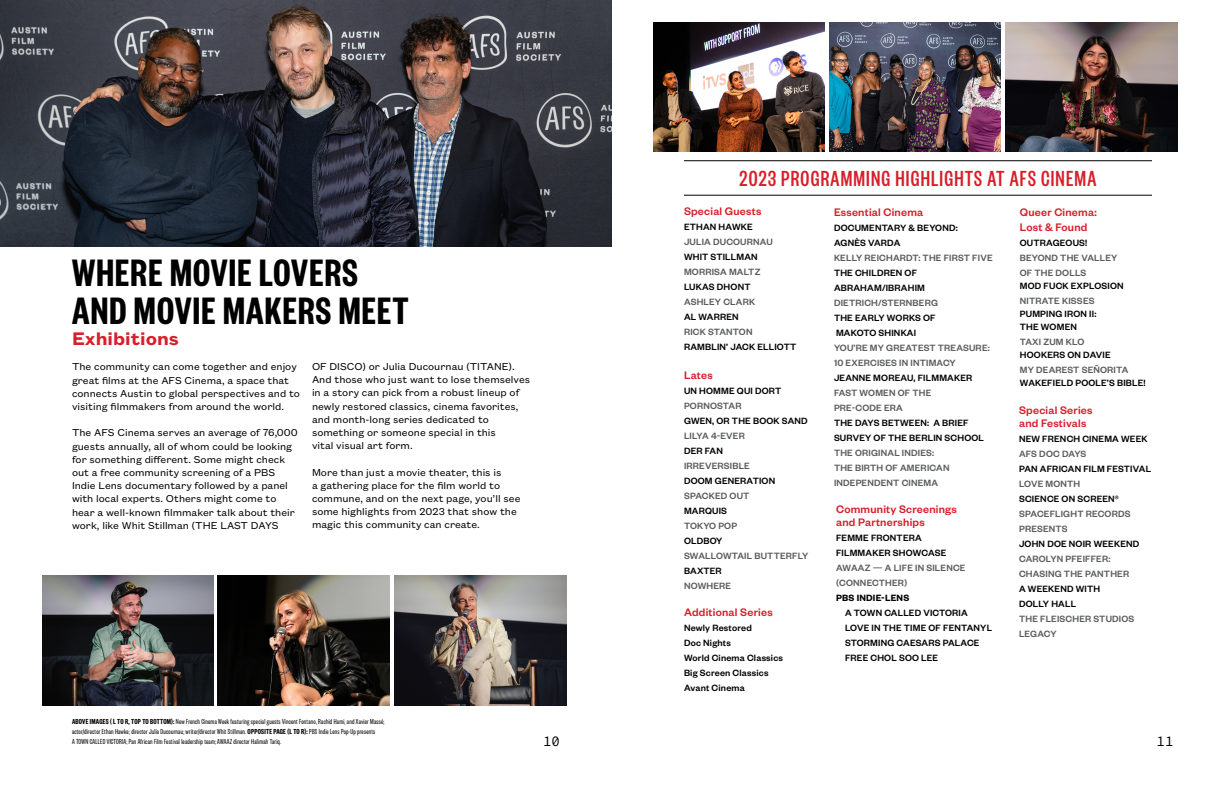
<style>
.page{position:relative;width:1224px;height:792px;background:#fff}
.page>*{position:absolute;margin:0;border:0;box-sizing:border-box;transform-origin:0 0}
.t1{font:600 42px/38px "Founders Grotesk X Cond";letter-spacing:.03em;color:#000}
.t2{font:500 24px "Founders Grotesk X Cond";letter-spacing:.05em;color:#d71f2b}
.t3{font:600 20px "Founders Grotesk Text";color:#d71f2b}
.t4{font:14px "Office Code Pro";color:#000}
.t5{font:500 12px/13px "Founders Grotesk";letter-spacing:.02em;color:#d71f2b}
.t6{font:11px/13.2px "Founders Grotesk Text";color:#000}
.t7{font:500 10px/15px "Founders Grotesk";letter-spacing:.02em;color:#5a5b5d}
.t8{font:500 10px/15px "Founders Grotesk";letter-spacing:.02em;color:#000}
.t9{font:8px/10px "Founders Grotesk X Cond";letter-spacing:.03em;color:#000}
.s1{font-weight:600}
.s2{color:#000}
.s3{font-weight:600;color:#000}
.s4{color:#5a5b5d}
</style>
<div class="page">
<img style="left:42px;top:575px;width:172px;height:130px">
<img style="left:218px;top:575px;width:172px;height:130px">
<img style="left:395px;top:575px;width:171px;height:130px">
<img style="left:0;top:0;width:612px;height:246px">
<hr style="left:684px;top:195px;width:468px;height:1px;background:#000">
<hr style="left:684px;top:160px;width:468px;height:1px;background:#000">
<img style="left:653px;top:22px;width:172px;height:130px">
<img style="left:829px;top:22px;width:172px;height:130px">
<img style="left:1006px;top:22px;width:171px;height:130px">
<p class="t1" style="left:72px;top:252px;width:338px">WHERE MOVIE LOVERS<br>AND MOVIE MAKERS MEET</p>
<p class="t3" style="left:72px;top:325px;width:109px">Exhibitions</p>
<p class="t6" style="left:72px;top:359px;width:230px">The community can come together and enjoy great films at the AFS Cinema, a space that connects Austin to global perspectives and to visiting filmmakers from around the world.</p>
<p class="t6" style="left:72px;top:425px;width:227px">The AFS Cinema serves an average of 76,000 guests annually, all of whom could be looking for something different. Some might check out a free community screening of a PBS Indie Lens documentary followed by a panel with local experts. Others might come to hear a well-known filmmaker talk about their work, like Whit Stillman (THE LAST DAYS</p>
<p class="t6" style="left:312px;top:359px;width:220px">OF DISCO) or Julia Ducournau (TITANE).<br>And those who just want to lose themselves in a story can pick from a robust lineup of newly restored classics, cinema favorites, and month-long series dedicated to something or someone special in this<br>vital visual art form.</p>
<p class="t6" style="left:312px;top:465px;width:210px">More than just a movie theater, this is<br>a gathering place for the film world to commune, and on the next page, you’ll see some highlights from 2023 that show the magic this community can create.</p>
<p class="t9" style="left:72px;top:717px;width:314px"><span class="s1">ABOVE IMAGES ( L TO R, TOP TO BOTTOM):</span> New French Cinema Week featuring special guests Vincent Fontano, Rachid Hami, and Xavier Massé; actor/director Ethan Hawke; director Julia Ducournau; writer/director Whit Stillman. <span class="s1">OPPOSITE PAGE (L TO R):</span> PBS Indie Lens Pop-Up presents<br>A TOWN CALLED VICTORIA; Pan African Film Festival leadership team; AWAAZ director Halimah Tariq.</p>
<p class="t2" style="left:740px;top:164px;width:358px">2023 PROGRAMMING HIGHLIGHTS AT AFS CINEMA</p>
<p class="t5" style="left:684px;top:204px;width:79px">Special Guests</p>
<p class="t8" style="left:684px;top:218px;width:70px">ETHAN HAWKE</p>
<p class="t7" style="left:684px;top:233px;width:90px">JULIA DUCOURNAU</p>
<p class="t8" style="left:684px;top:248px;width:75px">WHIT STILLMAN</p>
<p class="t7" style="left:684px;top:263px;width:78px">MORRISA MALTZ</p>
<p class="t8" style="left:684px;top:278px;width:68px">LUKAS DHONT</p>
<p class="t7" style="left:684px;top:293px;width:73px">ASHLEY CLARK</p>
<p class="t8" style="left:684px;top:308px;width:56px">AL WARREN</p>
<p class="t7" style="left:684px;top:323px;width:70px">RICK STANTON</p>
<p class="t8" style="left:684px;top:338px;width:114px">RAMBLIN’ JACK ELLIOTT</p>
<p class="t5" style="left:684px;top:368px;width:30px">Lates</p>
<p class="t8" style="left:684px;top:383px;width:99px">UN HOMME QUI DORT</p>
<p class="t7" style="left:684px;top:398px;width:59px">PORNOSTAR</p>
<p class="t8" style="left:684px;top:413px;width:125px">GWEN, OR THE BOOK SAND</p>
<p class="t7" style="left:684px;top:428px;width:126px">LILYA 4-EVER<br><span class="s2">DER FAN<br></span>IRREVERSIBLE<br><span class="s2">DOOM GENERATION<br></span>SPACKED OUT<br><span class="s2">MARQUIS<br></span>TOKYO POP<br><span class="s2">OLDBOY<br></span>SWALLOWTAIL BUTTERFLY<br><span class="s2">BAXTER</span></p>
<p class="t7" style="left:684px;top:578px;width:49px">NOWHERE</p>
<p class="t5" style="left:684px;top:605px;width:90px">Additional Series</p>
<p class="t8" style="left:684px;top:619px;width:69px">Newly Restored</p>
<p class="t8" style="left:684px;top:634px;width:48px">Doc Nights</p>
<p class="t8" style="left:684px;top:649px;width:101px">World Cinema Classics</p>
<p class="t8" style="left:684px;top:664px;width:86px">Big Screen Classics</p>
<p class="t8" style="left:684px;top:679px;width:62px">Avant Cinema</p>
<p class="t5" style="left:834px;top:205px;width:91px">Essential Cinema</p>
<p class="t8" style="left:834px;top:220px;width:125px">DOCUMENTARY &amp; BEYOND:<br>AGNÈS VARDA</p>
<p class="t7" style="left:834px;top:250px;width:160px">KELLY REICHARDT: THE FIRST FIVE</p>
<p class="t8" style="left:834px;top:265px;width:93px">THE CHILDREN OF<br>ABRAHAM/IBRAHIM</p>
<p class="t7" style="left:834px;top:295px;width:106px">DIETRICH/STERNBERG</p>
<p class="t8" style="left:834px;top:310px;width:103px">THE EARLY WORKS OF<br>MAKOTO SHINKAI</p>
<p class="t7" style="left:834px;top:340px;width:157px">YOU’RE MY GREATEST TREASURE:<br>10 EXERCISES IN INTIMACY</p>
<p class="t8" style="left:834px;top:370px;width:140px">JEANNE MOREAU, FILMMAKER</p>
<p class="t7" style="left:834px;top:385px;width:99px">FAST WOMEN OF THE<br>PRE-CODE ERA</p>
<p class="t7" style="left:834px;top:415px;width:152px"><span class="s2">THE DAYS BETWEEN: A BRIEF<br>SURVEY OF THE BERLIN SCHOOL<br></span>THE ORIGINAL INDIES:<br>THE BIRTH OF AMERICAN<br>INDEPENDENT CINEMA</p>
<p class="t5" style="left:836px;top:502px;width:122px">Community Screenings and Partnerships</p>
<p class="t8" style="left:836px;top:530px;width:112px">FEMME FRONTERA<br>FILMMAKER SHOWCASE</p>
<p class="t7" style="left:836px;top:560px;width:131px">AWAAZ — A LIFE IN SILENCE (CONNECTHER)<br><span class="s3">PBS INDIE-LENS</span></p>
<p class="t8" style="left:845px;top:605px;width:148px">A TOWN CALLED VICTORIA<br>LOVE IN THE TIME OF FENTANYL</p>
<p class="t8" style="left:845px;top:635px;width:136px">STORMING CAESARS PALACE</p>
<p class="t8" style="left:845px;top:650px;width:95px">FREE CHOL SOO LEE</p>
<p class="t5" style="left:1020px;top:205px;width:79px">Queer Cinema:</p>
<p class="t5" style="left:1020px;top:220px;width:69px">Lost &amp; Found</p>
<p class="t7" style="left:1020px;top:235px;width:99px"><span class="s2">OUTRAGEOUS!<br></span>BEYOND THE VALLEY<br>OF THE DOLLS</p>
<p class="t8" style="left:1020px;top:278px;width:105px">MOD FUCK EXPLOSION<br><span class="s4">NITRATE KISSES</span></p>
<p class="t8" style="left:1020px;top:307px;width:78px;line-height:13px">PUMPING IRON II:<br>THE WOMEN</p>
<p class="t7" style="left:1020px;top:334px;width:66px">TAXI ZUM KLO</p>
<p class="t8" style="left:1020px;top:347px;width:92px">HOOKERS ON DAVIE</p>
<p class="t7" style="left:1020px;top:362px;width:110px">MY DEAREST SEÑORITA</p>
<p class="t8" style="left:1020px;top:375px;width:127px">WAKEFIELD POOLE’S BIBLE!</p>
<p class="t5" style="left:1019px;top:403px;width:75px">Special Series and Festivals</p>
<p class="t8" style="left:1019px;top:431px;width:130px">NEW FRENCH CINEMA WEEK</p>
<p class="t7" style="left:1019px;top:446px;width:69px">AFS DOC DAYS</p>
<p class="t8" style="left:1019px;top:461px;width:133px">PAN AFRICAN FILM FESTIVAL</p>
<p class="t7" style="left:1019px;top:476px;width:63px">LOVE MONTH</p>
<p class="t8" style="left:1019px;top:491px;width:101px">SCIENCE ON SCREEN®</p>
<p class="t7" style="left:1019px;top:506px;width:113px">SPACEFLIGHT RECORDS<br>PRESENTS</p>
<p class="t8" style="left:1019px;top:536px;width:122px">JOHN DOE NOIR WEEKEND</p>
<p class="t7" style="left:1019px;top:551px;width:112px">CAROLYN PFEIFFER:<br>CHASING THE PANTHER</p>
<p class="t8" style="left:1019px;top:581px;width:83px">A WEEKEND WITH<br>DOLLY HALL</p>
<p class="t7" style="left:1019px;top:611px;width:117px">THE FLEISCHER STUDIOS<br>LEGACY</p>
<p class="t4" style="left:543px;top:731px;width:18px">10</p>
<p class="t4" style="left:1157px;top:731px;width:18px">11</p>
</div>
